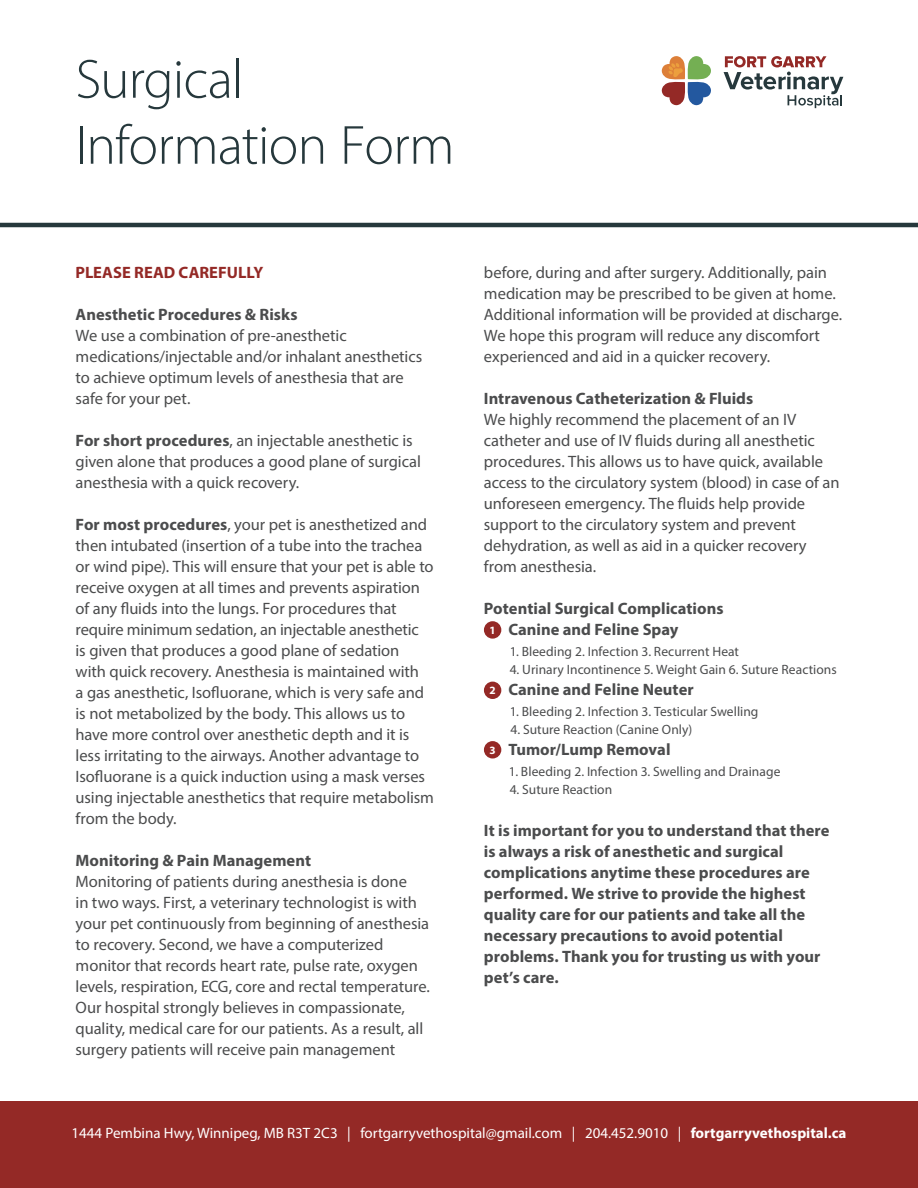
<style>
.page{position:relative;width:918px;height:1188px;background:#fff}
.page>*{position:absolute;margin:0;border:0;box-sizing:border-box;transform-origin:0 0}
.t1{font:300 55.5px/66px "Myriad Pro";letter-spacing:-.02em;color:#26383c}
.t2{font:16.5px/21px "Myriad Pro";letter-spacing:-.005em;color:#4b4c4d}
.t3{font:700 16.5px/21px "Myriad Pro";color:#4b4c4d}
.t4{font:700 16.5px "Myriad Pro";color:#942926}
.t5{font:15px "Myriad Pro";color:#fff}
.t6{font:13.5px "Myriad Pro";letter-spacing:.005em;color:#4b4c4d}
.t7{font:700 11.25px "Myriad Pro";color:#fff}
.s1{font-weight:700}
</style>
<div class="page">
<div style="left:0;top:1102px;width:918px;height:86px;background:#942926"></div>
<hr style="left:0;top:223px;width:918px;height:4px;background:#26383c">
<svg style="left:661px;top:56px;width:50px;height:50px"></svg>
<svg style="left:724px;top:56px;width:119px;height:52px"></svg>
<div style="left:484px;top:621px;width:17px;height:18px;background:#942926;border-radius:50%"></div>
<div style="left:484px;top:682px;width:17px;height:17px;background:#942926;border-radius:50%"></div>
<div style="left:484px;top:741px;width:17px;height:18px;background:#942926;border-radius:50%"></div>
<h1 class="t1" style="left:76px;top:46px;width:381px">Surgical<br>Information Form</h1>
<p class="t4" style="left:76px;top:261px;width:189px">PLEASE READ CAREFULLY</p>
<p class="t3" style="left:76px;top:303px;width:224px">Anesthetic Procedures &amp; Risks</p>
<p class="t2" style="left:76px;top:324px;width:348px">We use a combination of pre-anesthetic medications/injectable and/or inhalant anesthetics to achieve optimum levels of anesthesia that are safe for your pet.</p>
<p class="t2" style="left:76px;top:429px;width:347px"><span class="s1">For short procedures</span>, an injectable anesthetic is given alone that produces a good plane of surgical anesthesia with a quick recovery.</p>
<p class="t2" style="left:76px;top:513px;width:360px"><span class="s1">For most procedures</span>, your pet is anesthetized and then intubated (insertion of a tube into the trachea or wind pipe). This will ensure that your pet is able to receive oxygen at all times and prevents aspiration of any fluids into the lungs. For procedures that require minimum sedation, an injectable anesthetic<br>is given that produces a good plane of sedation with quick recovery. Anesthesia is maintained with<br>a gas anesthetic, Isofluorane, which is very safe and is not metabolized by the body. This allows us to have more control over anesthetic depth and it is less irritating to the airways. Another advantage to Isofluorane is a quick induction using a mask verses using injectable anesthetics that require metabolism from the body.</p>
<p class="t3" style="left:76px;top:849px;width:237px">Monitoring &amp; Pain Management</p>
<p class="t2" style="left:76px;top:871px;width:356px">Monitoring of patients during anesthesia is done<br>in two ways. First, a veterinary technologist is with your pet continuously from beginning of anesthesia to recovery. Second, we have a computerized monitor that records heart rate, pulse rate, oxygen levels, respiration, ECG, core and rectal temperature.<br>Our hospital strongly believes in compassionate, quality, medical care for our patients. As a result, all surgery patients will receive pain management</p>
<p class="t2" style="left:484px;top:262px;width:360px">before, during and after surgery. Additionally, pain medication may be prescribed to be given at home.<br>Additional information will be provided at discharge.<br>We hope this program will reduce any discomfort experienced and aid in a quicker recovery.</p>
<p class="t3" style="left:484px;top:387px;width:271px">Intravenous Catheterization &amp; Fluids</p>
<p class="t2" style="left:484px;top:409px;width:357px">We highly recommend the placement of an IV catheter and use of IV fluids during all anesthetic procedures. This allows us to have quick, available access to the circulatory system (blood) in case of an unforeseen emergency. The fluids help provide support to the circulatory system and prevent dehydration, as well as aid in a quicker recovery from anesthesia.</p>
<p class="t3" style="left:508px;top:597px;width:217px;text-indent:-24px">Potential Surgical Complications<br>Canine and Feline Spay</p>
<p class="t6" style="left:510px;top:643px;width:231px">1. Bleeding 2. Infection 3. Recurrent Heat</p>
<p class="t6" style="left:510px;top:661px;width:329px">4. Urinary Incontinence 5. Weight Gain 6. Suture Reactions</p>
<p class="t3" style="left:508px;top:678px;width:187px">Canine and Feline Neuter</p>
<p class="t6" style="left:510px;top:703px;width:250px">1. Bleeding 2. Infection 3. Testicular Swelling</p>
<p class="t6" style="left:510px;top:721px;width:183px">4. Suture Reaction (Canine Only)</p>
<p class="t3" style="left:508px;top:738px;width:164px">Tumor/Lump Removal</p>
<p class="t6" style="left:509px;top:763px;width:273px">1. Bleeding 2. Infection 3. Swelling and Drainage</p>
<p class="t6" style="left:510px;top:781px;width:104px">4. Suture Reaction</p>
<p class="t3" style="left:484px;top:819px;width:347px">It is important for you to understand that there is always a risk of anesthetic and surgical complications anytime these procedures are performed. We strive to provide the highest quality care for our patients and take all the necessary precautions to avoid potential problems. Thank you for trusting us with your pet’s care.</p>
<p class="t7" style="left:490px;top:623px;width:8px">1</p>
<p class="t7" style="left:490px;top:683px;width:8px">2</p>
<p class="t7" style="left:490px;top:743px;width:8px">3</p>
<p class="t5" style="left:72px;top:1124px;width:776px">1444 Pembina Hwy, Winnipeg, MB R3T 2C3 | fortgarryvethospital@gmail.com | 204.452.9010 | <span class="s1">fortgarryvethospital.ca</span></p>
</div>
